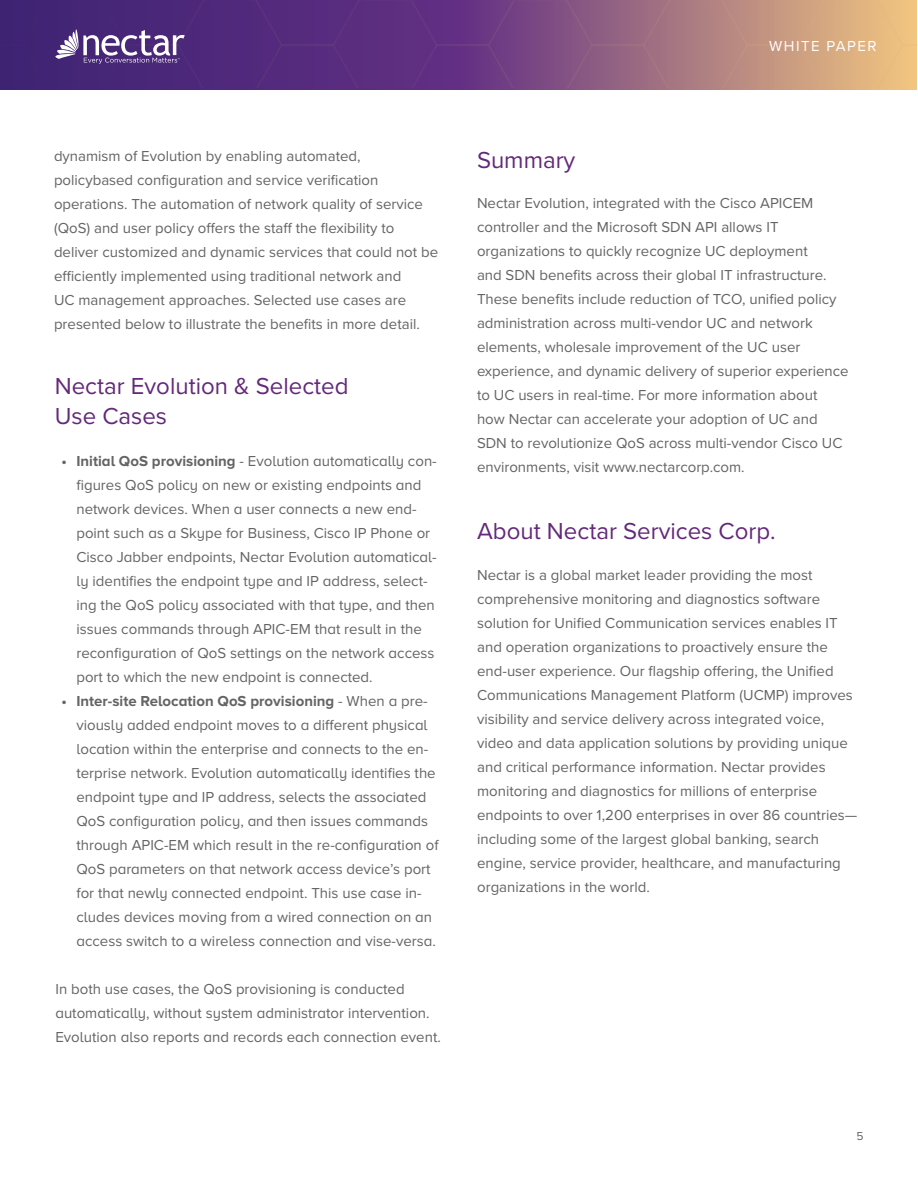
<style>
.page{position:relative;width:918px;height:1188px;background:#fff}
.page>*{position:absolute;margin:0;border:0;box-sizing:border-box;transform-origin:0 0}
.t1{font:24px/30px "Proxima Nova";color:#64297a}
.t2{font:15px/24px "Proxima Nova";color:#646464}
.t3{font:15px/24px "Proxima Nova A";color:#646464}
.t4{font:15px "Proxima Nova";letter-spacing:.1em;color:#fff}
.t5{font:12px "Proxima Nova";color:#646464}
.s1{font-weight:700}
</style>
<div class="page">
<svg style="left:0;top:87px;width:917px;height:3px;background:#7c517e"></svg>
<img style="left:0;top:0;width:917px;height:87px">
<svg style="left:55px;top:29px;width:130px;height:35px"></svg>
<p class="t4" style="left:769px;top:37px;width:109px">WHITE PAPER</p>
<p class="t2" style="left:54px;top:144px;width:386px">dynamism of Evolution by enabling automated, policybased configuration and service verification operations. The automation of network quality of service (QoS) and user policy offers the staff the flexibility to deliver customized and dynamic services that could not be</p>
<p class="t2" style="left:54px;top:264px;width:349px">efficiently implemented using traditional network and</p>
<p class="t2" style="left:54px;top:288px;width:354px">UC management approaches. Selected use cases are</p>
<p class="t2" style="left:54px;top:312px;width:367px">presented below to illustrate the benefits in more detail.</p>
<p class="t1" style="left:55px;top:372px;width:295px">Nectar Evolution &amp; Selected<br>Use Cases</p>
<p class="t3" style="left:76px;top:449px;width:362px;text-indent:-15px"><span class="s1">• Initial QoS provisioning</span> - Evolution automatically con&shy;figures QoS policy on new or existing endpoints and network devices. When a user connects a new end&shy;point such as a Skype for Business, Cisco IP Phone or Cisco Jabber endpoints, Nectar Evolution automatical&shy;ly identifies the endpoint type and IP address, select&shy;ing the QoS policy associated with that type, and then issues commands through APIC-EM that result in the reconfiguration of QoS settings on the network access port to which the new endpoint is connected.</p>
<p class="t3" style="left:76px;top:689px;width:364px;text-indent:-15px"><span class="s1">• Inter-site Relocation QoS provisioning</span> - When a pre&shy;viously added endpoint moves to a different physical location within the enterprise and connects to the en&shy;terprise network. Evolution automatically identifies the endpoint type and IP address, selects the associated QoS configuration policy, and then issues commands through APIC-EM which result in the re-configuration of QoS parameters on that network access device’s port for that newly connected endpoint. This use case in&shy;cludes devices moving from a wired connection on an access switch to a wireless connection and vise-versa.</p>
<p class="t3" style="left:55px;top:977px;width:387px">In both use cases, the QoS provisioning is conducted automatically, without system administrator intervention.<br>Evolution also reports and records each connection event.</p>
<p class="t1" style="left:477px;top:146px;width:100px">Summary</p>
<p class="t2" style="left:477px;top:192px;width:373px">Nectar Evolution, integrated with the Cisco APICEM controller and the Microsoft SDN API allows IT organizations to quickly recognize UC deployment<br>and SDN benefits across their global IT infrastructure.<br>These benefits include reduction of TCO, unified policy administration across multi-vendor UC and network elements, wholesale improvement of the UC user experience, and dynamic delivery of superior experience to UC users in real-time. For more information about how Nectar can accelerate your adoption of UC and SDN to revolutionize QoS across multi-vendor Cisco UC environments, visit www.nectarcorp.com.</p>
<p class="t1" style="left:477px;top:517px;width:300px">About Nectar Services Corp.</p>
<p class="t2" style="left:477px;top:563px;width:382px">Nectar is a global market leader providing the most comprehensive monitoring and diagnostics software solution for Unified Communication services enables IT and operation organizations to proactively ensure the end-user experience. Our flagship offering, the Unified Communications Management Platform (UCMP) improves visibility and service delivery across integrated voice, video and data application solutions by providing unique and critical performance information. Nectar provides monitoring and diagnostics for millions of enterprise endpoints to over 1,200 enterprises in over 86 countries— including some of the largest global banking, search engine, service provider, healthcare, and manufacturing organizations in the world.</p>
<p class="t5" style="left:857px;top:1129px;width:9px">5</p>
</div>
